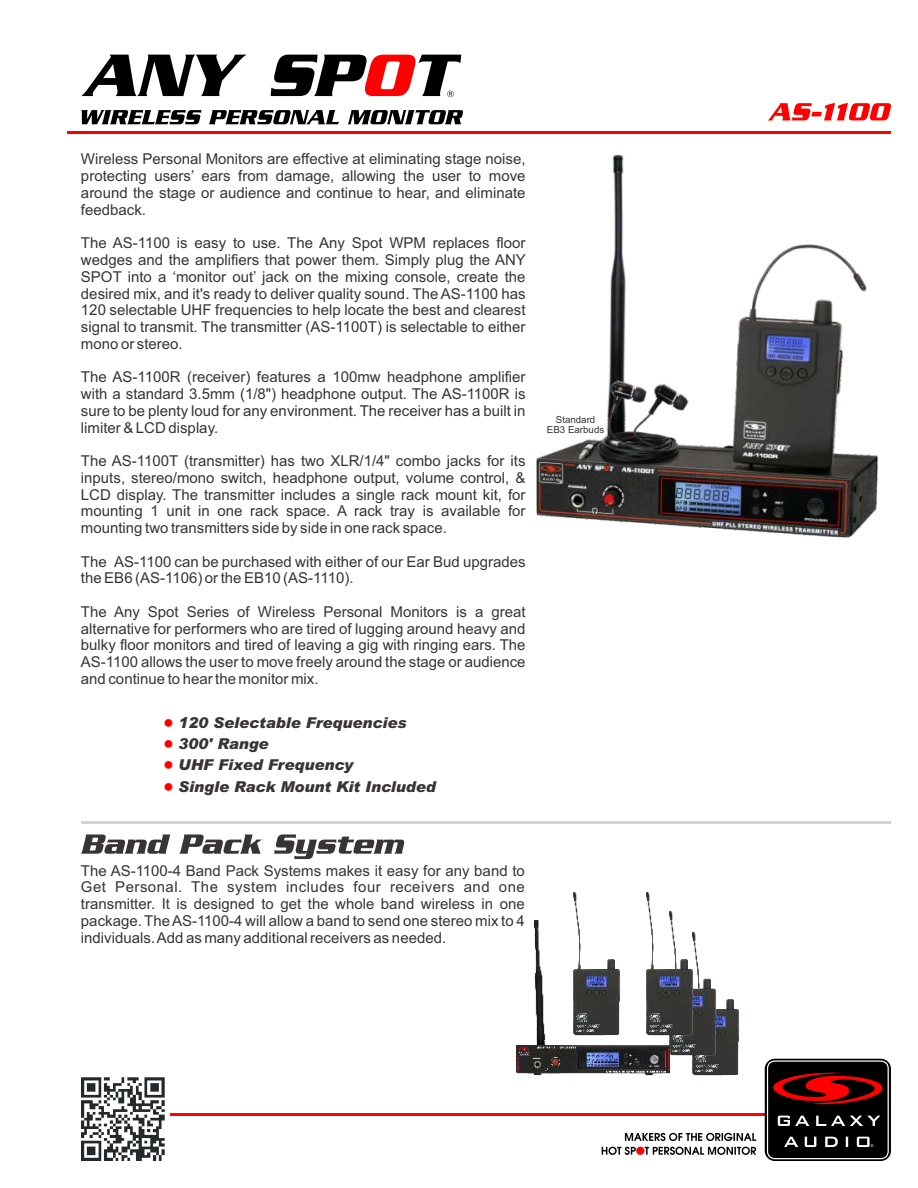
<style>
.page{position:relative;width:918px;height:1188px;background:#fff}
.page>*{position:absolute;margin:0;border:0;box-sizing:border-box;transform-origin:0 0}
.t1{font:15px/16.8px "Arial";color:#373435;text-align:justify}
.t2{font:italic 900 15px "Arial";color:#373435}
.t3{font:9.75px/10.9px "Arial";color:#373435;text-align:center}
.s1{font-weight:400;font-style:normal;font-size:18px;color:#f00}
</style>
<div class="page">
<hr style="left:67px;top:132px;width:824px;height:2px;background:#f00">
<svg style="left:768px;top:103px;width:123px;height:17px"></svg>
<svg style="left:81px;top:110px;width:382px;height:14px"></svg>
<svg style="left:81px;top:55px;width:380px;height:42px"></svg>
<hr style="left:81px;top:821px;width:810px;height:3px;background:#d2d3d5">
<svg style="left:81px;top:834px;width:323px;height:25px"></svg>
<hr style="left:170px;top:1114px;width:721px;height:2px;background:#f00">
<svg style="left:602px;top:1133px;width:154px;height:22px"></svg>
<div style="left:637px;top:1147px;width:6px;height:7px;background:#f00;border-radius:50%"></div>
<svg style="left:765px;top:1059px;width:126px;height:102px;background:#351818"></svg>
<img style="left:536px;top:154px;width:342px;height:383px">
<img style="left:693px;top:999px;width:47px;height:77px">
<img style="left:670px;top:932px;width:47px;height:123px">
<img style="left:646px;top:892px;width:47px;height:143px">
<img style="left:574px;top:892px;width:46px;height:143px">
<img style="left:534px;top:921px;width:12px;height:124px">
<img style="left:517px;top:1045px;width:153px;height:31px">
<svg style="left:81px;top:1077px;width:84px;height:84px"></svg>
<p class="t1" style="left:81px;top:152px;width:446px">Wireless Personal Monitors are effective at eliminating stage noise, protecting users’ ears from damage, allowing the user to move around the stage or audience and continue to hear, and eliminate feedback.</p>
<p class="t1" style="left:81px;top:236px;width:446px">The AS-1100 is easy to use. The Any Spot WPM replaces floor wedges and the amplifiers that power them. Simply plug the ANY SPOT into a ‘monitor out’ jack on the mixing console, create the desired mix, and it's ready to deliver quality sound. The AS-1100 has 120 selectable UHF frequencies to help locate the best and clearest signal to transmit. The transmitter (AS-1100T) is selectable to either mono or stereo.</p>
<p class="t1" style="left:81px;top:370px;width:446px">The AS-1100R (receiver) features a 100mw headphone amplifier with a standard 3.5mm (1/8") headphone output. The AS-1100R is sure to be plenty loud for any environment. The receiver has a built in limiter &amp; LCD display.</p>
<p class="t1" style="left:81px;top:454px;width:446px">The AS-1100T (transmitter) has two XLR/1/4" combo jacks for its inputs, stereo/mono switch, headphone output, volume control, &amp; LCD display. The transmitter includes a single rack mount kit, for mounting 1 unit in one rack space. A rack tray is available for mounting two transmitters side by side in one rack space.</p>
<p class="t1" style="left:81px;top:554px;width:446px">The AS-1100 can be purchased with either of our Ear Bud upgrades the EB6 (AS-1106) or the EB10 (AS-1110).</p>
<p class="t1" style="left:81px;top:605px;width:446px">The Any Spot Series of Wireless Personal Monitors is a great alternative for performers who are tired of lugging around heavy and bulky floor monitors and tired of leaving a gig with ringing ears. The AS-1100 allows the user to move freely around the stage or audience and continue to hear the monitor mix.</p>
<p class="t2" style="left:163px;top:717px;width:245px"><span class="s1">●</span> 120 Selectable Frequencies</p>
<p class="t2" style="left:163px;top:738px;width:107px"><span class="s1">●</span> 300' Range</p>
<p class="t2" style="left:163px;top:760px;width:192px"><span class="s1">●</span> UHF Fixed Frequency</p>
<p class="t2" style="left:163px;top:781px;width:274px"><span class="s1">●</span> Single Rack Mount Kit Included</p>
<p class="t3" style="left:547px;top:415px;width:59px">Standard<br>EB3 Earbuds</p>
<p class="t1" style="left:81px;top:863px;width:445px">The AS-1100-4 Band Pack Systems makes it easy for any band to Get Personal. The system includes four receivers and one transmitter. It is designed to get the whole band wireless in one package. The AS-1100-4 will allow a band to send one stereo mix to 4 individuals. Add as many additional receivers as needed.</p>
</div>
